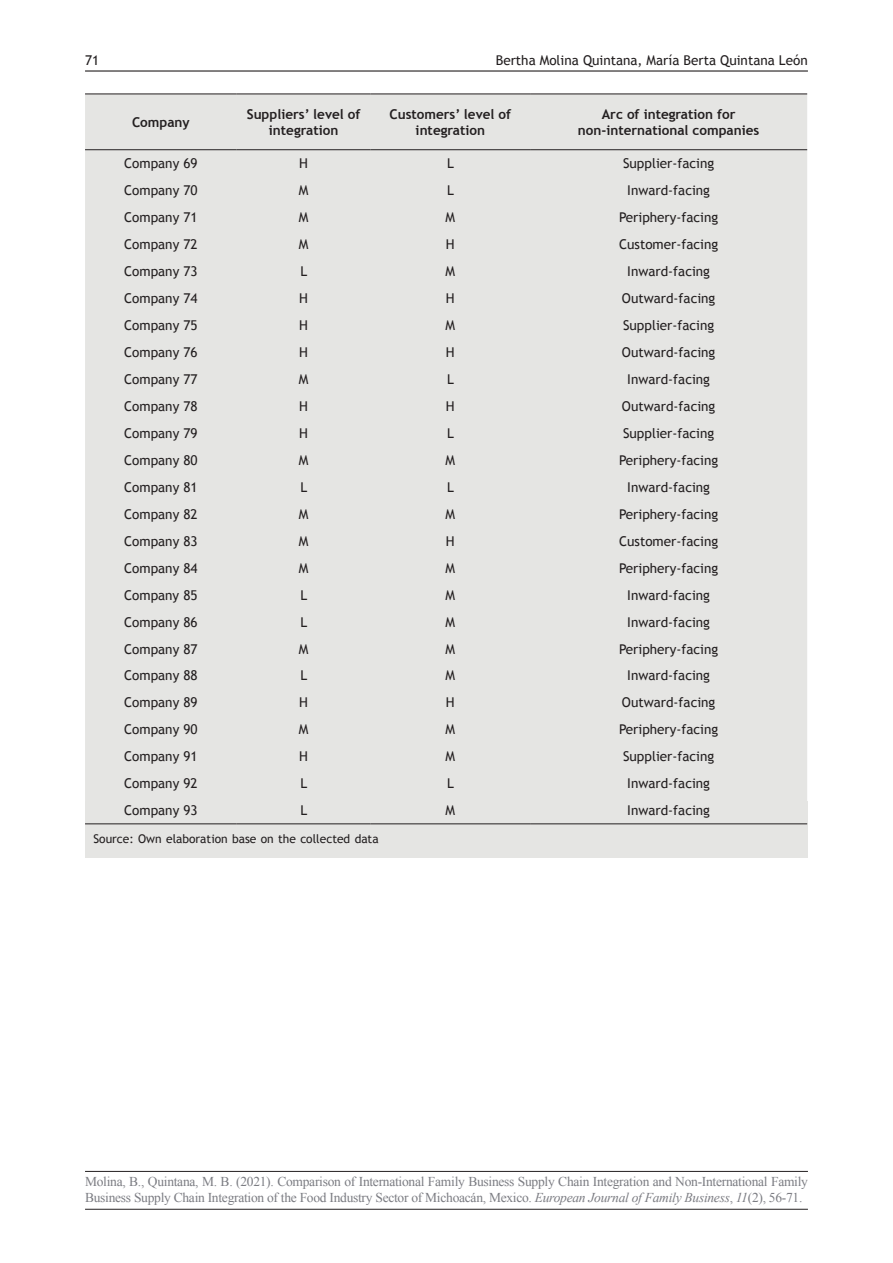
<style>
.page{position:relative;width:893px;height:1263px;background:#fff}
.page>*{position:absolute;margin:0;border:0;box-sizing:border-box;transform-origin:0 0}
.t1{font:13.5px "Trebuchet MS";color:#231f20}
.t2{font:13.5px/16.2px "Times New Roman";letter-spacing:-.02em;color:#7b7c82}
.t3{font:700 13.5px/16.2px "Trebuchet MS";color:#231f20;text-align:center}
.t4{font:12px "Trebuchet MS";color:#231f20}
.s1{font-style:italic}
</style>
<div class="page">
<hr style="left:85px;top:1209px;width:723px;height:1px;background:#231f20">
<hr style="left:85px;top:1171px;width:723px;height:1px;background:#231f20">
<hr style="left:85px;top:70px;width:723px;height:2px;background:#231f20">
<div style="left:85px;top:801px;width:723px;height:56px;background:#e5e5e3"></div>
<div style="left:85px;top:95px;width:722px;height:706px;background:#e5e5e3"></div>
<hr style="left:85px;top:94px;width:152px;height:1px;background:#231f20">
<hr style="left:237px;top:94px;width:134px;height:1px;background:#231f20">
<hr style="left:371px;top:94px;width:159px;height:1px;background:#231f20">
<hr style="left:530px;top:94px;width:277px;height:1px;background:#231f20">
<hr style="left:85px;top:149px;width:152px;height:1px;background:#231f20">
<hr style="left:237px;top:149px;width:134px;height:1px;background:#231f20">
<hr style="left:371px;top:149px;width:159px;height:1px;background:#231f20">
<hr style="left:530px;top:149px;width:277px;height:1px;background:#231f20">
<hr style="left:85px;top:823px;width:152px;height:1px;background:#231f20">
<hr style="left:237px;top:823px;width:134px;height:1px;background:#231f20">
<hr style="left:371px;top:823px;width:159px;height:1px;background:#231f20">
<hr style="left:530px;top:823px;width:277px;height:1px;background:#231f20">
<p class="t1" style="left:85px;top:52px;width:16px">71</p>
<p class="t1" style="left:496px;top:52px;width:314px">Bertha Molina Quintana, María Berta Quintana León</p>
<p class="t3" style="left:132px;top:114px;width:59px">Company</p>
<p class="t3" style="left:247px;top:106px;width:115px">Suppliers’ level of integration</p>
<p class="t3" style="left:389px;top:106px;width:123px">Customers’ level of integration</p>
<p class="t3" style="left:578px;top:106px;width:183px">Arc of integration for non-international companies</p>
<p class="t1" style="left:124px;top:155px;width:75px">Company 69</p>
<p class="t1" style="left:299px;top:155px;width:10px">H</p>
<p class="t1" style="left:447px;top:155px;width:8px">L</p>
<p class="t1" style="left:623px;top:155px;width:93px">Supplier-facing</p>
<p class="t1" style="left:124px;top:182px;width:75px">Company 70</p>
<p class="t1" style="left:299px;top:182px;width:11px">M</p>
<p class="t1" style="left:447px;top:182px;width:8px">L</p>
<p class="t1" style="left:627px;top:182px;width:84px">Inward-facing</p>
<p class="t1" style="left:124px;top:209px;width:75px">Company 71</p>
<p class="t1" style="left:299px;top:209px;width:11px">M</p>
<p class="t1" style="left:446px;top:209px;width:11px">M</p>
<p class="t1" style="left:619px;top:209px;width:101px">Periphery-facing</p>
<p class="t1" style="left:124px;top:236px;width:75px">Company 72</p>
<p class="t1" style="left:299px;top:236px;width:11px">M</p>
<p class="t1" style="left:446px;top:236px;width:10px">H</p>
<p class="t1" style="left:619px;top:236px;width:101px">Customer-facing</p>
<p class="t1" style="left:124px;top:263px;width:75px">Company 73</p>
<p class="t1" style="left:300px;top:263px;width:8px">L</p>
<p class="t1" style="left:446px;top:263px;width:11px">M</p>
<p class="t1" style="left:627px;top:263px;width:84px">Inward-facing</p>
<p class="t1" style="left:124px;top:290px;width:75px">Company 74</p>
<p class="t1" style="left:299px;top:290px;width:10px">H</p>
<p class="t1" style="left:446px;top:290px;width:10px">H</p>
<p class="t1" style="left:622px;top:290px;width:95px">Outward-facing</p>
<p class="t1" style="left:124px;top:317px;width:75px">Company 75</p>
<p class="t1" style="left:299px;top:317px;width:10px">H</p>
<p class="t1" style="left:446px;top:317px;width:11px">M</p>
<p class="t1" style="left:623px;top:317px;width:93px">Supplier-facing</p>
<p class="t1" style="left:124px;top:344px;width:75px">Company 76</p>
<p class="t1" style="left:299px;top:344px;width:10px">H</p>
<p class="t1" style="left:446px;top:344px;width:10px">H</p>
<p class="t1" style="left:622px;top:344px;width:95px">Outward-facing</p>
<p class="t1" style="left:124px;top:371px;width:75px">Company 77</p>
<p class="t1" style="left:299px;top:371px;width:11px">M</p>
<p class="t1" style="left:447px;top:371px;width:8px">L</p>
<p class="t1" style="left:627px;top:371px;width:84px">Inward-facing</p>
<p class="t1" style="left:124px;top:398px;width:75px">Company 78</p>
<p class="t1" style="left:299px;top:398px;width:10px">H</p>
<p class="t1" style="left:446px;top:398px;width:10px">H</p>
<p class="t1" style="left:622px;top:398px;width:95px">Outward-facing</p>
<p class="t1" style="left:124px;top:425px;width:75px">Company 79</p>
<p class="t1" style="left:299px;top:425px;width:10px">H</p>
<p class="t1" style="left:447px;top:425px;width:8px">L</p>
<p class="t1" style="left:623px;top:425px;width:93px">Supplier-facing</p>
<p class="t1" style="left:124px;top:452px;width:75px">Company 80</p>
<p class="t1" style="left:299px;top:452px;width:11px">M</p>
<p class="t1" style="left:446px;top:452px;width:11px">M</p>
<p class="t1" style="left:619px;top:452px;width:101px">Periphery-facing</p>
<p class="t1" style="left:124px;top:479px;width:75px">Company 81</p>
<p class="t1" style="left:300px;top:479px;width:8px">L</p>
<p class="t1" style="left:447px;top:479px;width:8px">L</p>
<p class="t1" style="left:627px;top:479px;width:84px">Inward-facing</p>
<p class="t1" style="left:124px;top:506px;width:75px">Company 82</p>
<p class="t1" style="left:299px;top:506px;width:11px">M</p>
<p class="t1" style="left:446px;top:506px;width:11px">M</p>
<p class="t1" style="left:619px;top:506px;width:101px">Periphery-facing</p>
<p class="t1" style="left:124px;top:533px;width:75px">Company 83</p>
<p class="t1" style="left:299px;top:533px;width:11px">M</p>
<p class="t1" style="left:446px;top:533px;width:10px">H</p>
<p class="t1" style="left:619px;top:533px;width:101px">Customer-facing</p>
<p class="t1" style="left:124px;top:560px;width:75px">Company 84</p>
<p class="t1" style="left:299px;top:560px;width:11px">M</p>
<p class="t1" style="left:446px;top:560px;width:11px">M</p>
<p class="t1" style="left:619px;top:560px;width:101px">Periphery-facing</p>
<p class="t1" style="left:124px;top:587px;width:75px">Company 85</p>
<p class="t1" style="left:300px;top:587px;width:8px">L</p>
<p class="t1" style="left:446px;top:587px;width:11px">M</p>
<p class="t1" style="left:627px;top:587px;width:84px">Inward-facing</p>
<p class="t1" style="left:124px;top:614px;width:75px">Company 86</p>
<p class="t1" style="left:300px;top:614px;width:8px">L</p>
<p class="t1" style="left:446px;top:614px;width:11px">M</p>
<p class="t1" style="left:627px;top:614px;width:84px">Inward-facing</p>
<p class="t1" style="left:124px;top:641px;width:75px">Company 87</p>
<p class="t1" style="left:299px;top:641px;width:11px">M</p>
<p class="t1" style="left:446px;top:641px;width:11px">M</p>
<p class="t1" style="left:619px;top:641px;width:101px">Periphery-facing</p>
<p class="t1" style="left:124px;top:668px;width:75px">Company 88</p>
<p class="t1" style="left:300px;top:668px;width:8px">L</p>
<p class="t1" style="left:446px;top:668px;width:11px">M</p>
<p class="t1" style="left:627px;top:668px;width:84px">Inward-facing</p>
<p class="t1" style="left:124px;top:695px;width:75px">Company 89</p>
<p class="t1" style="left:299px;top:695px;width:10px">H</p>
<p class="t1" style="left:446px;top:695px;width:10px">H</p>
<p class="t1" style="left:622px;top:695px;width:95px">Outward-facing</p>
<p class="t1" style="left:124px;top:722px;width:75px">Company 90</p>
<p class="t1" style="left:299px;top:722px;width:11px">M</p>
<p class="t1" style="left:446px;top:722px;width:11px">M</p>
<p class="t1" style="left:619px;top:722px;width:101px">Periphery-facing</p>
<p class="t1" style="left:124px;top:749px;width:75px">Company 91</p>
<p class="t1" style="left:299px;top:749px;width:10px">H</p>
<p class="t1" style="left:446px;top:749px;width:11px">M</p>
<p class="t1" style="left:623px;top:749px;width:93px">Supplier-facing</p>
<p class="t1" style="left:124px;top:776px;width:75px">Company 92</p>
<p class="t1" style="left:300px;top:776px;width:8px">L</p>
<p class="t1" style="left:447px;top:776px;width:8px">L</p>
<p class="t1" style="left:627px;top:776px;width:84px">Inward-facing</p>
<p class="t1" style="left:124px;top:802px;width:75px">Company 93</p>
<p class="t1" style="left:300px;top:802px;width:8px">L</p>
<p class="t1" style="left:446px;top:802px;width:11px">M</p>
<p class="t1" style="left:627px;top:802px;width:84px">Inward-facing</p>
<p class="t4" style="left:94px;top:832px;width:287px">Source: Own elaboration base on the collected data</p>
<p class="t2" style="left:85px;top:1173px;width:724px">Molina, B., Quintana, M. B. (2021). Comparison of International Family Business Supply Chain Integration and Non-International Family<br>Business Supply Chain Integration of the Food Industry Sector of Michoacán, Mexico. <span class="s1">European Journal of Family Business</span>, <span class="s1">11</span>(2), 56-71.</p>
</div>
